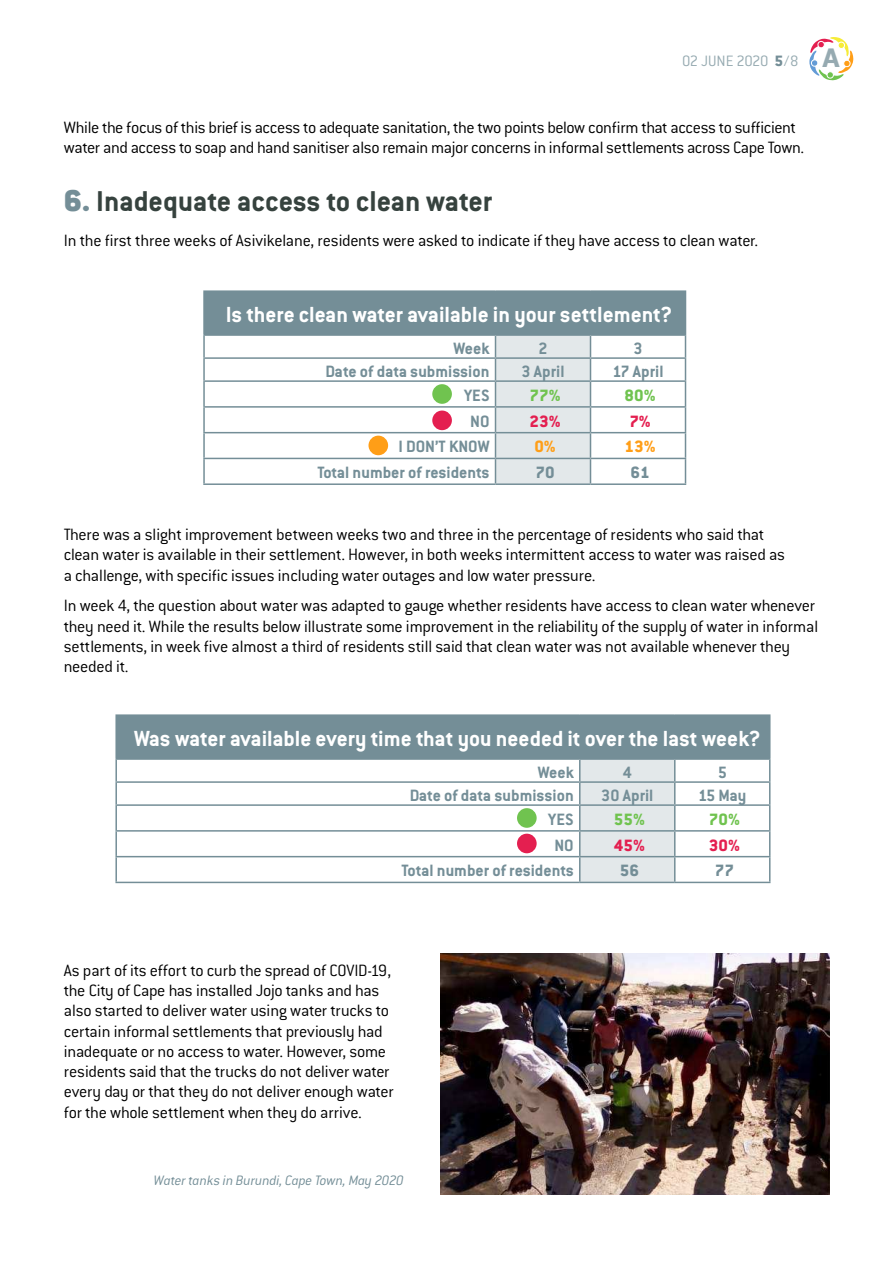
<style>
.page{position:relative;width:893px;height:1263px;background:#fff}
.page>*{position:absolute;margin:0;border:0;box-sizing:border-box;transform-origin:0 0}
.t1{font:700 31.5px "Conduit ITC";color:#36423e}
.t2{font:700 24px "Conduit ITC";color:#fff}
.t3{font:300 18px/20.2px "Conduit ITC";letter-spacing:-.015em;color:#000}
.t4{font:700 18px "Conduit ITC";color:#748e97}
.t5{font:800 18px "Conduit ITC";color:#70c34f}
.t6{font:800 18px "Conduit ITC";color:#e41f50}
.t7{font:800 18px "Conduit ITC";color:#748e97}
.t8{font:800 18px "Conduit ITC";color:#ff9e17}
.t9{font:300 16.5px "Conduit ITC";letter-spacing:-.03em;color:#96aab1}
.t10{font:italic 300 15px "Conduit ITC";letter-spacing:-.02em;color:#748e97}
.s1{font-weight:800;color:#748e97}
.s2{font-family:"Verdana";font-weight:700;font-size:25.2px}
.s3{font-weight:900;font-size:33px;color:#748e97}
.s4{font-size:15px;color:#fff}
</style>
<div class="page">
<svg style="left:809px;top:37px;width:45px;height:43px"></svg>
<div style="left:204px;top:291px;width:481px;height:44px;background:#748e97"></div>
<svg style="left:205px;top:336px;width:480px;height:147px"></svg>
<hr style="left:685px;top:292px;width:1px;height:42px;background:#748e97">
<hr style="left:203px;top:406px;width:292px;height:2px;background:#748e97">
<hr style="left:203px;top:408px;width:2px;height:24px;background:#748e97">
<hr style="left:203px;top:432px;width:292px;height:1px;background:#748e97">
<hr style="left:203px;top:433px;width:2px;height:25px;background:#748e97">
<hr style="left:203px;top:458px;width:292px;height:1px;background:#748e97">
<hr style="left:203px;top:459px;width:2px;height:24px;background:#748e97">
<hr style="left:203px;top:483px;width:292px;height:2px;background:#748e97">
<hr style="left:203px;top:292px;width:2px;height:42px;background:#748e97">
<hr style="left:203px;top:336px;width:2px;height:21px;background:#748e97">
<hr style="left:203px;top:359px;width:2px;height:21px;background:#748e97">
<hr style="left:203px;top:290px;width:292px;height:2px;background:#748e97">
<hr style="left:495px;top:290px;width:95px;height:2px;background:#748e97">
<hr style="left:590px;top:290px;width:96px;height:2px;background:#748e97">
<hr style="left:203px;top:334px;width:292px;height:2px;background:#748e97">
<hr style="left:203px;top:357px;width:292px;height:2px;background:#748e97">
<hr style="left:203px;top:380px;width:292px;height:2px;background:#748e97">
<hr style="left:590px;top:406px;width:96px;height:2px;background:#748e97">
<hr style="left:590px;top:432px;width:96px;height:1px;background:#748e97">
<hr style="left:590px;top:458px;width:96px;height:1px;background:#748e97">
<hr style="left:495px;top:483px;width:95px;height:2px;background:#748e97">
<hr style="left:590px;top:483px;width:96px;height:2px;background:#748e97">
<hr style="left:590px;top:334px;width:96px;height:2px;background:#748e97">
<hr style="left:590px;top:357px;width:96px;height:2px;background:#748e97">
<hr style="left:590px;top:380px;width:96px;height:2px;background:#748e97">
<svg style="left:685px;top:336px;width:1px;height:147px"></svg>
<hr style="left:203px;top:382px;width:2px;height:24px;background:#748e97">
<svg style="left:495px;top:335px;width:96px;height:149px;background:#d9e0e2"></svg>
<div style="left:432px;top:410px;width:20px;height:20px;background:#e41f50;border-radius:50%"></div>
<div style="left:432px;top:384px;width:20px;height:20px;background:#70c34f;border-radius:50%"></div>
<div style="left:368px;top:436px;width:20px;height:19px;background:#ff9e17;border-radius:50%"></div>
<div style="left:116px;top:715px;width:654px;height:44px;background:#748e97"></div>
<svg style="left:117px;top:760px;width:652px;height:122px"></svg>
<hr style="left:115px;top:830px;width:465px;height:2px;background:#748e97">
<hr style="left:115px;top:832px;width:2px;height:24px;background:#748e97">
<hr style="left:115px;top:856px;width:465px;height:1px;background:#748e97">
<hr style="left:115px;top:857px;width:2px;height:25px;background:#748e97">
<hr style="left:115px;top:882px;width:465px;height:1px;background:#748e97">
<hr style="left:115px;top:716px;width:2px;height:42px;background:#748e97">
<hr style="left:115px;top:760px;width:2px;height:21px;background:#748e97">
<hr style="left:115px;top:783px;width:2px;height:21px;background:#748e97">
<hr style="left:115px;top:714px;width:465px;height:2px;background:#748e97">
<hr style="left:580px;top:714px;width:95px;height:2px;background:#748e97">
<hr style="left:675px;top:714px;width:95px;height:2px;background:#748e97">
<hr style="left:115px;top:758px;width:465px;height:2px;background:#748e97">
<hr style="left:115px;top:781px;width:465px;height:2px;background:#748e97">
<hr style="left:115px;top:804px;width:465px;height:2px;background:#748e97">
<hr style="left:675px;top:830px;width:95px;height:2px;background:#748e97">
<hr style="left:675px;top:856px;width:95px;height:1px;background:#748e97">
<hr style="left:580px;top:882px;width:95px;height:1px;background:#748e97">
<hr style="left:675px;top:882px;width:95px;height:1px;background:#748e97">
<hr style="left:675px;top:758px;width:95px;height:2px;background:#748e97">
<hr style="left:675px;top:781px;width:95px;height:2px;background:#748e97">
<hr style="left:675px;top:804px;width:95px;height:2px;background:#748e97">
<svg style="left:769px;top:760px;width:1px;height:122px"></svg>
<hr style="left:115px;top:806px;width:2px;height:24px;background:#748e97">
<svg style="left:579px;top:759px;width:96px;height:123px;background:#dae1e3"></svg>
<div style="left:517px;top:834px;width:20px;height:19px;background:#e41f50;border-radius:50%"></div>
<div style="left:517px;top:808px;width:20px;height:20px;background:#70c34f;border-radius:50%"></div>
<img style="left:440px;top:953px;width:389px;height:242px">
<p class="t9" style="left:682px;top:54px;width:159px">02 JUNE 2020 <span class="s1">5</span>/8 <span class="s2">A</span></p>
<p class="t3" style="left:64px;top:118px;width:742px">While the focus of this brief is access to adequate sanitation, the two points below confirm that access to sufficient water and access to soap and hand sanitiser also remain major concerns in informal settlements across Cape Town.</p>
<h1 class="t1" style="left:64px;top:188px;width:430px"><span class="s3">6.</span> Inadequate access to clean water</h1>
<p class="t3" style="left:64px;top:231px;width:696px">In the first three weeks of Asivikelane, residents were asked to indicate if they have access to clean water.</p>
<h2 class="t2" style="left:226px;top:305px;width:448px">Is there clean water available in your settlement?</h2>
<p class="t4" style="left:453px;top:341px;width:38px">Week</p>
<p class="t4" style="left:538px;top:341px;width:11px">2</p>
<p class="t4" style="left:633px;top:341px;width:11px">3</p>
<p class="t4" style="left:325px;top:364px;width:166px">Date of data submission</p>
<p class="t4" style="left:521px;top:364px;width:45px">3 April</p>
<p class="t4" style="left:612px;top:364px;width:53px">17 April</p>
<p class="t4" style="left:464px;top:388px;width:27px">YES</p>
<p class="t5" style="left:530px;top:389px;width:32px">77%</p>
<p class="t5" style="left:625px;top:389px;width:32px">80%</p>
<p class="t4" style="left:460px;top:414px;width:31px"><span class="s4">y</span> NO</p>
<p class="t6" style="left:530px;top:415px;width:32px">23%</p>
<p class="t6" style="left:629px;top:415px;width:23px">7%</p>
<p class="t4" style="left:398px;top:439px;width:93px">I DON’T KNOW</p>
<p class="t8" style="left:534px;top:441px;width:23px">0%</p>
<p class="t8" style="left:625px;top:441px;width:32px">13%</p>
<p class="t4" style="left:317px;top:465px;width:174px">Total number of residents</p>
<p class="t7" style="left:536px;top:467px;width:21px">70</p>
<p class="t7" style="left:631px;top:467px;width:21px">61</p>
<p class="t3" style="left:64px;top:525px;width:723px">There was a slight improvement between weeks two and three in the percentage of residents who said that clean water is available in their settlement. However, in both weeks intermittent access to water was raised as a challenge, with specific issues including water outages and low water pressure.</p>
<p class="t3" style="left:64px;top:597px;width:756px">In week 4, the question about water was adapted to gauge whether residents have access to clean water whenever they need it. While the results below illustrate some improvement in the reliability of the supply of water in informal settlements, in week five almost a third of residents still said that clean water was not available whenever they needed it.</p>
<h2 class="t2" style="left:134px;top:729px;width:628px">Was water available every time that you needed it over the last week?</h2>
<p class="t4" style="left:538px;top:765px;width:38px">Week</p>
<p class="t4" style="left:623px;top:765px;width:11px">4</p>
<p class="t4" style="left:718px;top:765px;width:11px">5</p>
<p class="t4" style="left:410px;top:788px;width:166px">Date of data submission</p>
<p class="t4" style="left:601px;top:788px;width:54px">30 April</p>
<p class="t4" style="left:698px;top:788px;width:50px">15 May</p>
<p class="t4" style="left:548px;top:812px;width:27px">YES</p>
<p class="t5" style="left:614px;top:813px;width:32px">55%</p>
<p class="t5" style="left:709px;top:813px;width:32px">70%</p>
<p class="t4" style="left:545px;top:837px;width:31px"><span class="s4">y</span> NO</p>
<p class="t6" style="left:614px;top:839px;width:32px">45%</p>
<p class="t6" style="left:709px;top:839px;width:32px">30%</p>
<p class="t4" style="left:402px;top:863px;width:174px">Total number of residents</p>
<p class="t7" style="left:620px;top:865px;width:21px">56</p>
<p class="t7" style="left:715px;top:865px;width:21px">77</p>
<p class="t3" style="left:64px;top:961px;width:332px">As part of its effort to curb the spread of COVID-19, the City of Cape has installed Jojo tanks and has also started to deliver water using water trucks to certain informal settlements that previously had inadequate or no access to water. However, some residents said that the trucks do not deliver water every day or that they do not deliver enough water for the whole settlement when they do arrive.</p>
<p class="t10" style="left:154px;top:1175px;width:251px">Water tanks in Burundi, Cape Town, May 2020</p>
</div>
